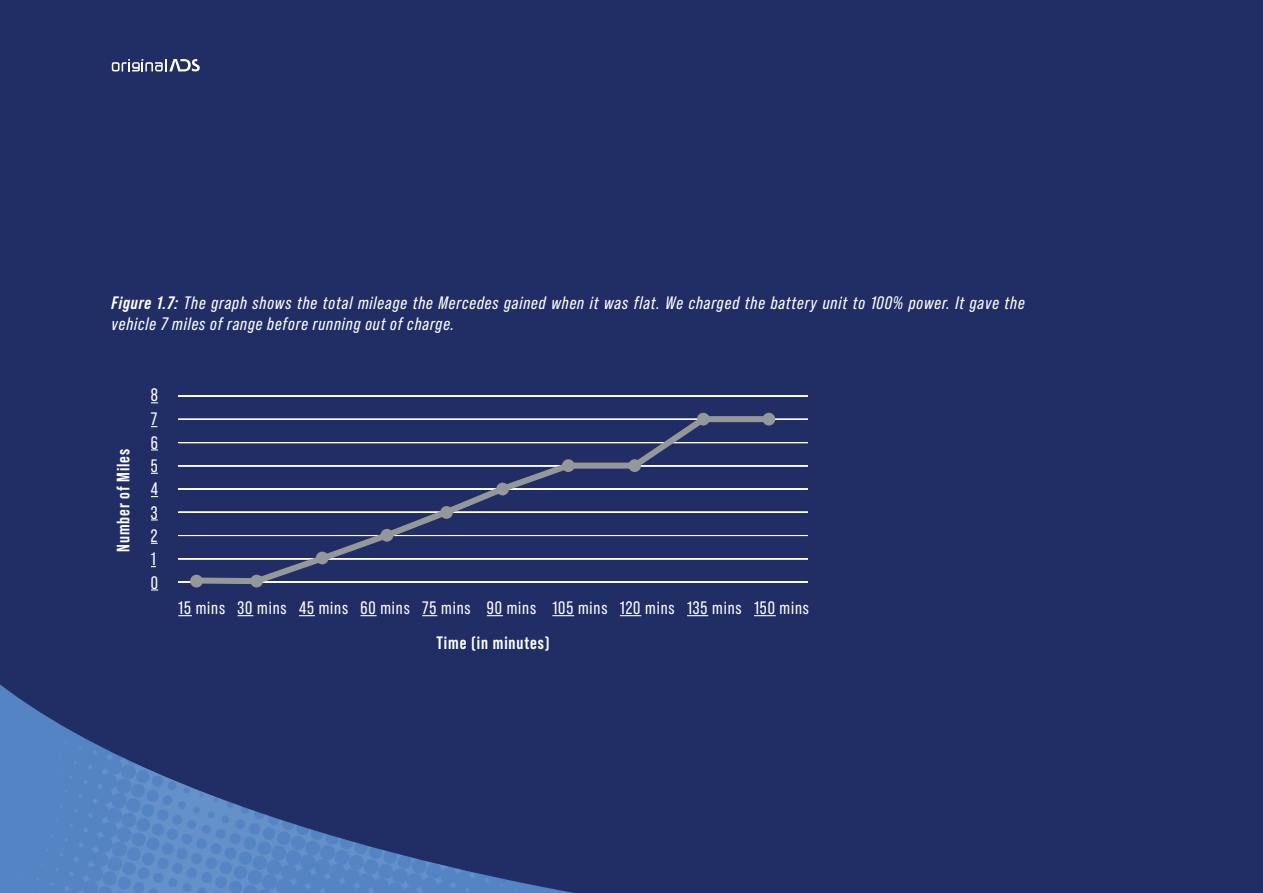
<style>
.page{position:relative;width:1263px;height:893px;background:#212e66}
.page>*{position:absolute;margin:0;border:0;box-sizing:border-box;transform-origin:0 0}
.t1{font:italic 18px/21.6px "Bebas Neue Pro";letter-spacing:.05em;color:#fff}
.t2{font:18px "Bebas Neue Pro";letter-spacing:.05em;color:#fff}
.t3{font:700 18px "Bebas Neue Pro";letter-spacing:.05em;color:#fff}
.s1{font-weight:700}
</style>
<div class="page">
<svg style="left:112px;top:59px;width:88px;height:12px"></svg>
<div style="left:0;top:684px;width:13px;height:209px;background:#5484c4"></div>
<img style="left:13px;top:694px;width:561px;height:199px">
<hr style="left:178px;top:419px;width:630px;height:1px;background:#fff">
<hr style="left:178px;top:442px;width:630px;height:1px;background:#fff">
<hr style="left:178px;top:466px;width:630px;height:1px;background:#fff">
<hr style="left:178px;top:512px;width:630px;height:1px;background:#fff">
<hr style="left:178px;top:535px;width:630px;height:1px;background:#fff">
<hr style="left:178px;top:582px;width:630px;height:1px;background:#fff">
<hr style="left:178px;top:489px;width:630px;height:1px;background:#fff">
<hr style="left:178px;top:558px;width:630px;height:1px;background:#fff">
<svg style="left:178px;top:615px;width:14px;height:1px"></svg>
<svg style="left:238px;top:615px;width:15px;height:1px"></svg>
<svg style="left:299px;top:615px;width:16px;height:1px"></svg>
<svg style="left:360px;top:615px;width:17px;height:1px"></svg>
<svg style="left:422px;top:615px;width:15px;height:1px"></svg>
<svg style="left:487px;top:615px;width:16px;height:1px"></svg>
<svg style="left:552px;top:615px;width:22px;height:1px"></svg>
<svg style="left:620px;top:615px;width:21px;height:1px"></svg>
<svg style="left:687px;top:615px;width:21px;height:1px"></svg>
<svg style="left:754px;top:615px;width:22px;height:1px"></svg>
<hr style="left:178px;top:396px;width:630px;height:1px;background:#fff">
<svg style="left:190px;top:413px;width:585px;height:174px"></svg>
<p class="t1" style="left:112px;top:292px;width:915px"><span class="s1">Figure 1.7:</span> The graph shows the total mileage the Mercedes gained when it was flat. We charged the battery unit to 100% power. It gave the vehicle 7 miles of range before running out of charge.</p>
<p class="t2" style="left:151px;top:385px;width:9px">8</p>
<p class="t3" style="left:113px;top:552px;width:105px;rotate:-90deg">Number of Miles</p>
<p class="t2" style="left:151px;top:409px;width:8px">7</p>
<p class="t2" style="left:151px;top:432px;width:9px">6</p>
<p class="t2" style="left:151px;top:455px;width:8px">5</p>
<p class="t2" style="left:151px;top:479px;width:9px">4</p>
<p class="t2" style="left:151px;top:502px;width:8px">3</p>
<p class="t2" style="left:151px;top:525px;width:8px">2</p>
<p class="t2" style="left:151px;top:549px;width:6px">1</p>
<p class="t2" style="left:151px;top:572px;width:9px">0</p>
<p class="t2" style="left:178px;top:598px;width:632px">15 mins 30 mins 45 mins 60 mins 75 mins 90 mins 105 mins 120 mins 135 mins 150 mins</p>
<p class="t3" style="left:436px;top:633px;width:115px">Time (in minutes)</p>
</div>
